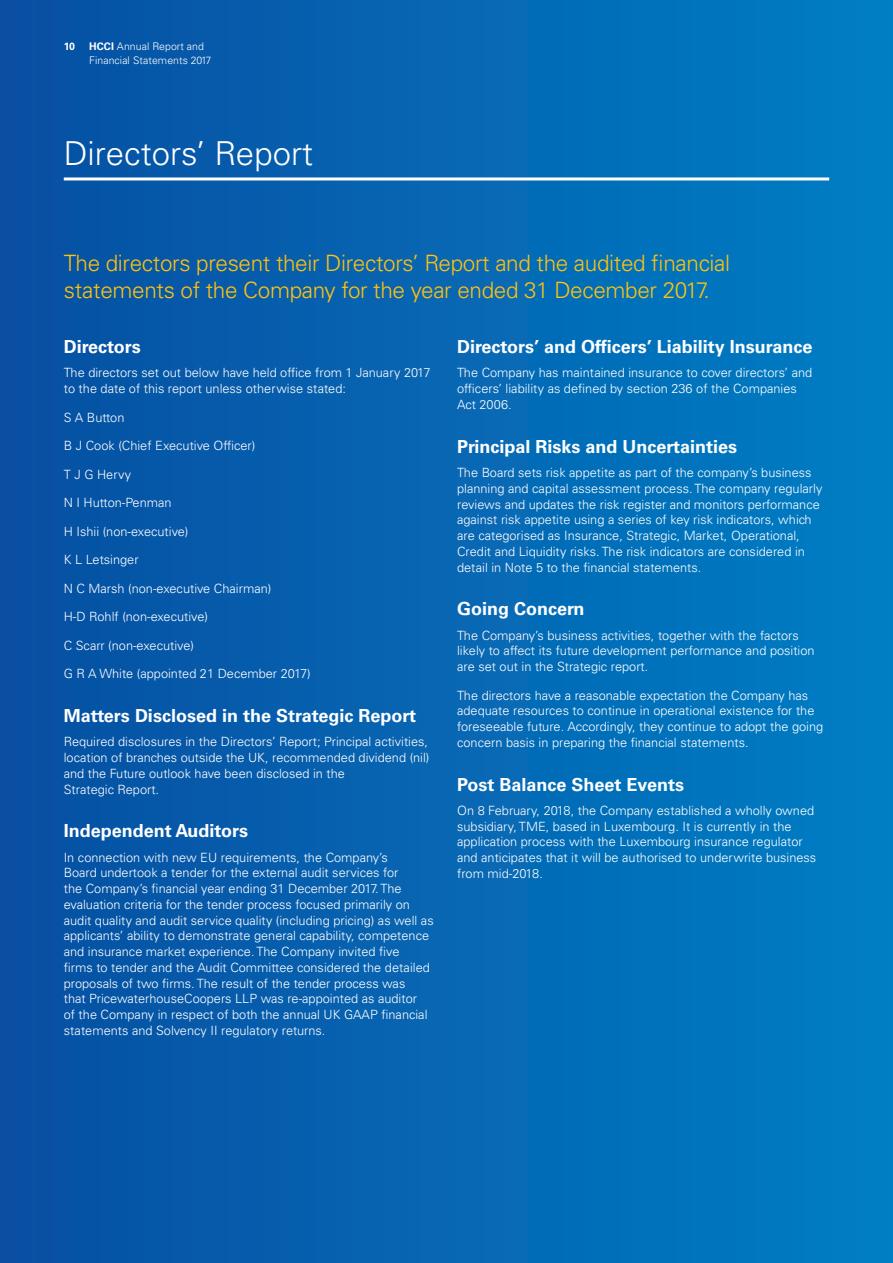
<style>
.page{position:relative;width:893px;height:1263px;background:#fff}
.page>*{position:absolute;margin:0;border:0;box-sizing:border-box;transform-origin:0 0}
.t1{font:300 33px "Univers LT Std";color:#fff}
.t2{font:300 22.5px/27px "Univers LT Std";letter-spacing:-.015em;color:#fec210}
.t3{font:700 18px "Univers LT Std";color:#fff}
.t4{font:300 12.75px/15.8px "Univers LT Std";color:#fff}
.t5{font:300 10.5px/13.5px "Univers LT Std";letter-spacing:.005em;color:#fff}
.t6{font:700 10.5px "Univers LT Std";color:#fff}
.s1{font-weight:700}
</style>
<div class="page">
<div style="left:0;top:0;width:893px;height:1263px;background:linear-gradient(to right,#094ea2,#007ec5)"></div>
<hr style="left:64px;top:177px;width:765px;height:3px;background:#fff">
<p class="t6" style="left:64px;top:40px;width:13px">10</p>
<p class="t5" style="left:89px;top:40px;width:124px"><span class="s1">HCCI</span> Annual Report and<br>Financial Statements 2017</p>
<h1 class="t1" style="left:64px;top:133px;width:251px">Directors’ Report</h1>
<h2 class="t2" style="left:64px;top:250px;width:668px">The directors present their Directors’ Report and the audited financial statements of the Company for the year ended 31 December 2017.</h2>
<h3 class="t3" style="left:64px;top:336px;width:79px">Directors</h3>
<p class="t4" style="left:64px;top:365px;width:368px">The directors set out below have held office from 1 January 2017 to the date of this report unless otherwise stated:</p>
<p class="t4" style="left:64px;top:409px;width:62px">S A Button</p>
<p class="t4" style="left:64px;top:438px;width:193px">B J Cook (Chief Executive Officer)</p>
<p class="t4" style="left:64px;top:466px;width:69px">T J G Hervy</p>
<p class="t4" style="left:64px;top:495px;width:109px">N I Hutton-Penman</p>
<p class="t4" style="left:64px;top:523px;width:126px">H Ishii (non-executive)</p>
<p class="t4" style="left:64px;top:552px;width:76px">K L Letsinger</p>
<p class="t4" style="left:64px;top:580px;width:209px">N C Marsh (non-executive Chairman)</p>
<p class="t4" style="left:64px;top:609px;width:146px">H-D Rohlf (non-executive)</p>
<p class="t4" style="left:64px;top:637px;width:132px">C Scarr (non-executive)</p>
<p class="t4" style="left:64px;top:666px;width:249px">G R A White (appointed 21 December 2017)</p>
<h3 class="t3" style="left:64px;top:705px;width:354px">Matters Disclosed in the Strategic Report</h3>
<p class="t4" style="left:64px;top:734px;width:367px">Required disclosures in the Directors’ Report; Principal activities, location of branches outside the UK, recommended dividend (nil) and the Future outlook have been disclosed in the<br>Strategic Report.</p>
<h3 class="t3" style="left:64px;top:820px;width:186px">Independent Auditors</h3>
<p class="t4" style="left:64px;top:849px;width:371px">In connection with new EU requirements, the Company’s<br>Board undertook a tender for the external audit services for<br>the Company’s financial year ending 31 December 2017. The evaluation criteria for the tender process focused primarily on audit quality and audit service quality (including pricing) as well as applicants’ ability to demonstrate general capability, competence and insurance market experience. The Company invited five<br>firms to tender and the Audit Committee considered the detailed proposals of two firms. The result of the tender process was<br>that PricewaterhouseCoopers LLP was re-appointed as auditor<br>of the Company in respect of both the annual UK GAAP financial statements and Solvency II regulatory returns.</p>
<h3 class="t3" style="left:457px;top:336px;width:357px">Directors’ and Officers’ Liability Insurance</h3>
<p class="t4" style="left:457px;top:365px;width:357px">The Company has maintained insurance to cover directors’ and officers’ liability as defined by section 236 of the Companies<br>Act 2006.</p>
<h3 class="t3" style="left:457px;top:436px;width:282px">Principal Risks and Uncertainties</h3>
<p class="t4" style="left:457px;top:465px;width:367px">The Board sets risk appetite as part of the company’s business planning and capital assessment process. The company regularly reviews and updates the risk register and monitors performance against risk appetite using a series of key risk indicators, which are categorised as Insurance, Strategic, Market, Operational, Credit and Liquidity risks. The risk indicators are considered in detail in Note 5 to the financial statements.</p>
<h3 class="t3" style="left:457px;top:598px;width:129px">Going Concern</h3>
<p class="t4" style="left:457px;top:627px;width:359px">The Company’s business activities, together with the factors likely to affect its future development performance and position are set out in the Strategic report.</p>
<p class="t4" style="left:457px;top:687px;width:368px">The directors have a reasonable expectation the Company has adequate resources to continue in operational existence for the foreseeable future. Accordingly, they continue to adopt the going concern basis in preparing the financial statements.</p>
<h3 class="t3" style="left:457px;top:774px;width:228px">Post Balance Sheet Events</h3>
<p class="t4" style="left:457px;top:802px;width:361px">On 8 February, 2018, the Company established a wholly owned subsidiary, TME, based in Luxembourg. It is currently in the application process with the Luxembourg insurance regulator and anticipates that it will be authorised to underwrite business from mid-2018.</p>
</div>
